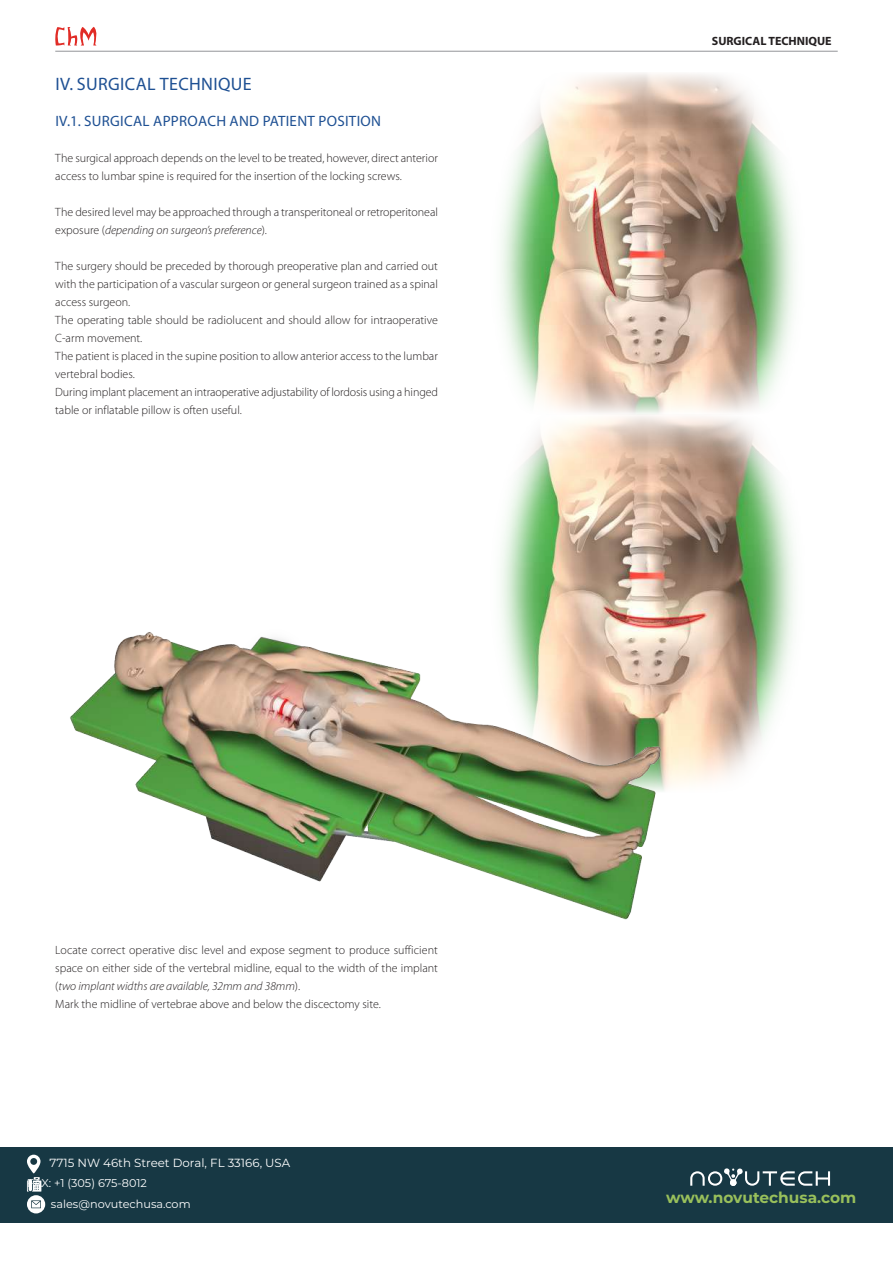
<style>
.page{position:relative;width:893px;height:1263px;background:#fff}
.page>*{position:absolute;margin:0;border:0;box-sizing:border-box;transform-origin:0 0}
.t1{font:18px "Myriad Pro";letter-spacing:.02em;color:#1e5093}
.t2{font:700 15.45px "Montserrat";color:#99c05b}
.t3{font:15px "Myriad Pro";letter-spacing:.02em;color:#1e5093}
.t4{font:300 12px/18px "Myriad Pro";color:#231f20}
.t5{font:700 12px "Myriad Pro";color:#231f20}
.t6{font:11.85px "Montserrat";color:#fff}
.t7{font:11.25px/20.2px "Montserrat";color:#fff}
.s1{font-style:italic}
</style>
<div class="page">
<img style="left:501px;top:73px;width:294px;height:715px">
<img style="left:70px;top:594px;width:596px;height:326px">
<svg style="left:55px;top:27px;width:41px;height:19px"></svg>
<hr style="left:55px;top:51px;width:783px;height:1px;background:#939598">
<div style="left:0;top:1147px;width:893px;height:76px;background:#173844"></div>
<svg style="left:27px;top:1155px;width:18px;height:58px"></svg>
<svg style="left:690px;top:1168px;width:140px;height:18px"></svg>
<h1 class="t1" style="left:55px;top:73px;width:198px">IV. SURGICAL TECHNIQUE</h1>
<p class="t3" style="left:55px;top:112px;width:327px">IV.1. SURGICAL APPROACH AND PATIENT POSITION</p>
<p class="t4" style="left:55px;top:149px;width:384px">The surgical approach depends on the level to be treated, however, direct anterior access to lumbar spine is required for the insertion of the locking screws.</p>
<p class="t4" style="left:55px;top:203px;width:384px">The desired level may be approached through a transperitoneal or retroperitoneal exposure (<span class="s1">depending on surgeon’s preference</span>).</p>
<p class="t4" style="left:55px;top:257px;width:384px">The surgery should be preceded by thorough preoperative plan and carried out with the participation of a vascular surgeon or general surgeon trained as a spinal access surgeon.<br>The operating table should be radiolucent and should allow for intraoperative C-arm movement.<br>The patient is placed in the supine position to allow anterior access to the lumbar vertebral bodies.<br>During implant placement an intraoperative adjustability of lordosis using a hinged table or inflatable pillow is often useful.</p>
<p class="t4" style="left:55px;top:941px;width:384px">Locate correct operative disc level and expose segment to produce sufficient space on either side of the vertebral midline, equal to the width of the implant (<span class="s1">two implant widths are available, 32mm and 38mm</span>).<br>Mark the midline of vertebrae above and below the discectomy site.</p>
<p class="t6" style="left:50px;top:1155px;width:242px">7715 NW 46th Street Doral, FL 33166, USA</p>
<p class="t7" style="left:51px;top:1173px;width:141px;text-indent:-24px">FAX: +1 (305) 675-8012 sales@novutechusa.com</p>
<p class="t5" style="left:712px;top:33px;width:121px">SURGICAL TECHNIQUE</p>
<p class="t2" style="left:666px;top:1186px;width:192px">www.novutechusa.com</p>
</div>
